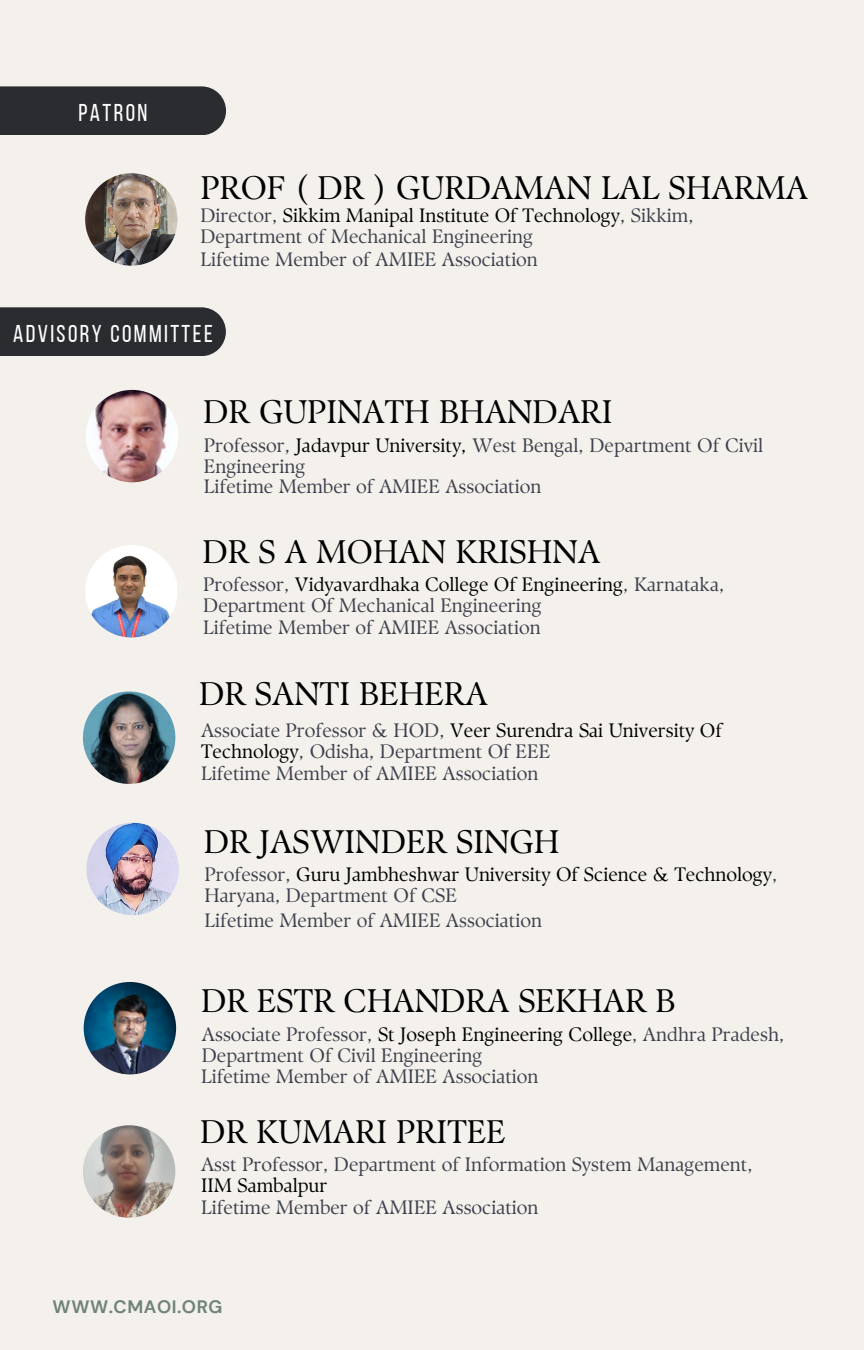
<style>
.page{position:relative;width:864px;height:1350px;background:#f4f0eb}
.page>*{position:absolute;margin:0;border:0;box-sizing:border-box;transform-origin:0 0}
.t1{font:32.62px "TY Serif D";color:#000}
.t2{font:24.3px "Bebas Neue";letter-spacing:.1em;color:#fff}
.t3{font:19.35px/20.9px "TY Serif D";color:#3d414d}
.t4{font:19.35px/20.9px "TY Serif D";color:#000}
.t5{font:700 18px "DM Sans";letter-spacing:.03em;color:#6f8377}
.s1{color:#000}
.s2{color:#3d414d}
</style>
<div class="page">
<div style="left:0;top:86px;width:226px;height:49px;background:#2b2c30"></div>
<img style="left:85px;top:173px;width:93px;height:93px;border-radius:50%">
<div style="left:0;top:307px;width:226px;height:49px;background:#2b2c30"></div>
<img style="left:83px;top:691px;width:92px;height:93px;border-radius:50%">
<img style="left:83px;top:1125px;width:92px;height:93px;border-radius:50%">
<img style="left:85px;top:545px;width:93px;height:92px;border-radius:50%">
<img style="left:84px;top:982px;width:92px;height:92px;border-radius:50%">
<img style="left:86px;top:390px;width:92px;height:92px;border-radius:50%">
<img style="left:86px;top:823px;width:93px;height:92px;border-radius:50%">
<h1 class="t2" style="left:78px;top:103px;width:71px">PATRON</h1>
<p class="t1" style="left:200px;top:168px;width:609px">PROF ( DR ) GURDAMAN LAL SHARMA</p>
<p class="t3" style="left:200px;top:205px;width:495px">Director, <span class="s1">Sikkim Manipal Institute Of Technology</span>, Sikkim,<br>Department of Mechanical Engineering</p>
<h2 class="t3" style="left:200px;top:249px;width:339px">Lifetime Member of AMIEE Association</h2>
<h1 class="t2" style="left:13px;top:324px;width:201px">ADVISORY COMMITTEE</h1>
<p class="t1" style="left:203px;top:392px;width:411px">DR GUPINATH BHANDARI</p>
<p class="t3" style="left:204px;top:434px;width:561px">Professor, <span class="s1">Jadavpur University,</span> West Bengal, Department Of Civil<br>Engineering</p>
<p class="t3" style="left:204px;top:476px;width:339px">Lifetime Member of AMIEE Association</p>
<p class="t1" style="left:203px;top:532px;width:399px">DR S A MOHAN KRISHNA</p>
<p class="t3" style="left:203px;top:574px;width:523px">Professor, <span class="s1">Vidyavardhaka College Of Engineering</span>, Karnataka,<br>Department Of Mechanical Engineering</p>
<p class="t3" style="left:203px;top:616px;width:339px">Lifetime Member of AMIEE Association</p>
<h1 class="t1" style="left:199px;top:674px;width:290px">DR SANTI BEHERA</h1>
<p class="t3" style="left:201px;top:720px;width:523px">Associate Professor &amp; HOD, <span class="s1">Veer Surendra Sai University Of<br>Technology</span>, Odisha, Department Of EEE</p>
<p class="t3" style="left:201px;top:763px;width:339px">Lifetime Member of AMIEE Association</p>
<h1 class="t1" style="left:204px;top:822px;width:357px">DR JASWINDER SINGH</h1>
<p class="t4" style="left:205px;top:864px;width:575px"><span class="s2">Professor,</span> Guru Jambheshwar University Of Science &amp; Technology<span class="s2">,<br>Haryana, Department Of CSE</span></p>
<h3 class="t3" style="left:205px;top:910px;width:339px">Lifetime Member of AMIEE Association</h3>
<p class="t1" style="left:201px;top:981px;width:476px">DR ESTR CHANDRA SEKHAR B</p>
<p class="t3" style="left:202px;top:1023px;width:584px">Associate Professor, <span class="s1">St Joseph Engineering College</span>, Andhra Pradesh,<br>Department Of Civil Engineering</p>
<h1 class="t3" style="left:201px;top:1066px;width:339px">Lifetime Member of AMIEE Association</h1>
<p class="t1" style="left:200px;top:1112px;width:307px">DR KUMARI PRITEE</p>
<p class="t3" style="left:201px;top:1154px;width:553px">Asst Professor, Department of Information System Management,<br><span class="s1">IIM Sambalpur</span></p>
<h1 class="t3" style="left:201px;top:1197px;width:339px">Lifetime Member of AMIEE Association</h1>
<p class="t5" style="left:53px;top:1295px;width:171px">WWW.CMAOI.ORG</p>
</div>
